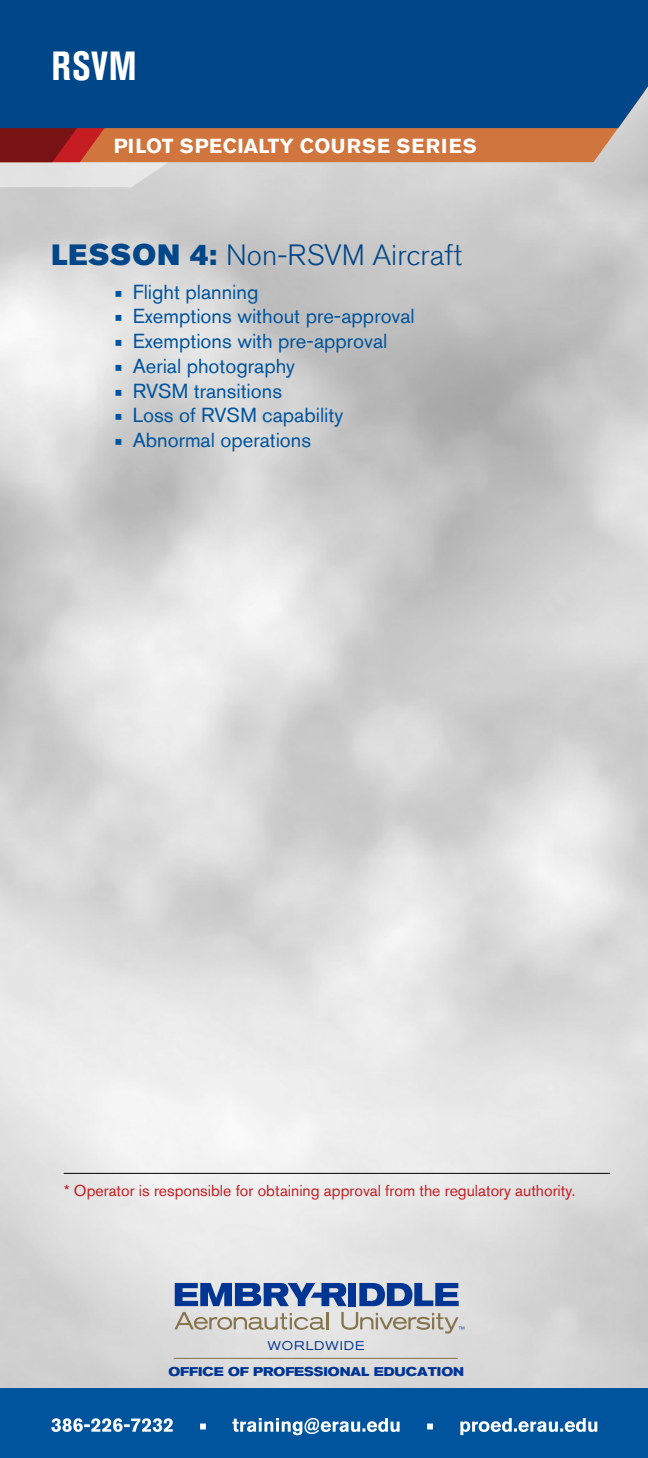
<style>
.page{position:relative;width:648px;height:1458px;background:#fff}
.page>*{position:absolute;margin:0;border:0;box-sizing:border-box;transform-origin:0 0}
.t1{font:700 condensed 40.5px "Akzidenz Grotesk Std";color:#fff}
.t2{font:300 29.25px "Akzidenz Grotesk Std";color:#004789}
.t3{font:20.25px "Akzidenz Grotesk Std";color:#00549e}
.t4{font:700 20.25px "Akzidenz Grotesk Std";letter-spacing:.025em;color:#fff}
.t5{font:15.75px "Akzidenz Grotesk Std";color:#c61d23}
.t6{font:700 expanded 12.6px "Akzidenz Grotesk BE";color:#003594;scale:.94 1}
.t7{font:expanded 12.6px "Akzidenz Grotesk Std";letter-spacing:.08em;color:#003594;scale:.94 1}
.s1{font-family:"Akzidenz Grotesk Std Super";font-weight:400}
.s2{font-family:"Minion Pro"}
</style>
<div class="page">
<img style="left:0;top:128px;width:648px;height:1261px">
<div style="left:0;top:1389px;width:648px;height:69px;background:#00549e"></div>
<svg style="left:51px;top:1418px;width:546px;height:17px"></svg>
<svg style="left:185px;top:128px;width:460px;height:34px;background:#cf7c49"></svg>
<svg style="left:0;top:128px;width:185px;height:59px;background:#c48677"></svg>
<div style="left:0;top:0;width:648px;height:128px;background:#004789"></div>
<div style="left:348px;top:1283px;width:8px;height:23px;background:#003594"></div>
<svg style="left:359px;top:1283px;width:100px;height:23px;background:#4d70ae"></svg>
<svg style="left:175px;top:1283px;width:172px;height:23px;background:#496dae"></svg>
<svg style="left:174px;top:1312px;width:155px;height:18px;background:#c7c2b6"></svg>
<svg style="left:341px;top:1312px;width:123px;height:22px;background:#cac7be"></svg>
<hr style="left:174px;top:1358px;width:284px;height:1px;background:#86754d">
<hr style="left:64px;top:1173px;width:546px;height:1px;background:#000">
<h1 class="t1" style="left:51px;top:43px;width:87px">RSVM</h1>
<p class="t4" style="left:114px;top:134px;width:365px">PILOT SPECIALTY COURSE SERIES</p>
<h2 class="t2" style="left:51px;top:238px;width:412px"><span class="s1">LESSON 4:</span> Non-RSVM Aircraft</h2>
<p class="t3" style="left:114px;top:280px;width:146px"><span class="s2">■</span> Flight planning</p>
<p class="t3" style="left:114px;top:304px;width:302px"><span class="s2">■</span> Exemptions without pre-approval</p>
<p class="t3" style="left:114px;top:329px;width:275px"><span class="s2">■</span> Exemptions with pre-approval</p>
<p class="t3" style="left:114px;top:354px;width:182px"><span class="s2">■</span> Aerial photography</p>
<p class="t3" style="left:114px;top:379px;width:169px"><span class="s2">■</span> RVSM transitions</p>
<p class="t3" style="left:114px;top:403px;width:230px"><span class="s2">■</span> Loss of RVSM capability</p>
<p class="t3" style="left:114px;top:428px;width:198px"><span class="s2">■</span> Abnormal operations</p>
<p class="t5" style="left:64px;top:1181px;width:513px">* Operator is responsible for obtaining approval from the regulatory authority.</p>
<p class="t7" style="left:268px;top:1338px;width:105px">WORLDWIDE</p>
<p class="t6" style="left:168px;top:1364px;width:316px">OFFICE OF PROFESSIONAL EDUCATION</p>
</div>
